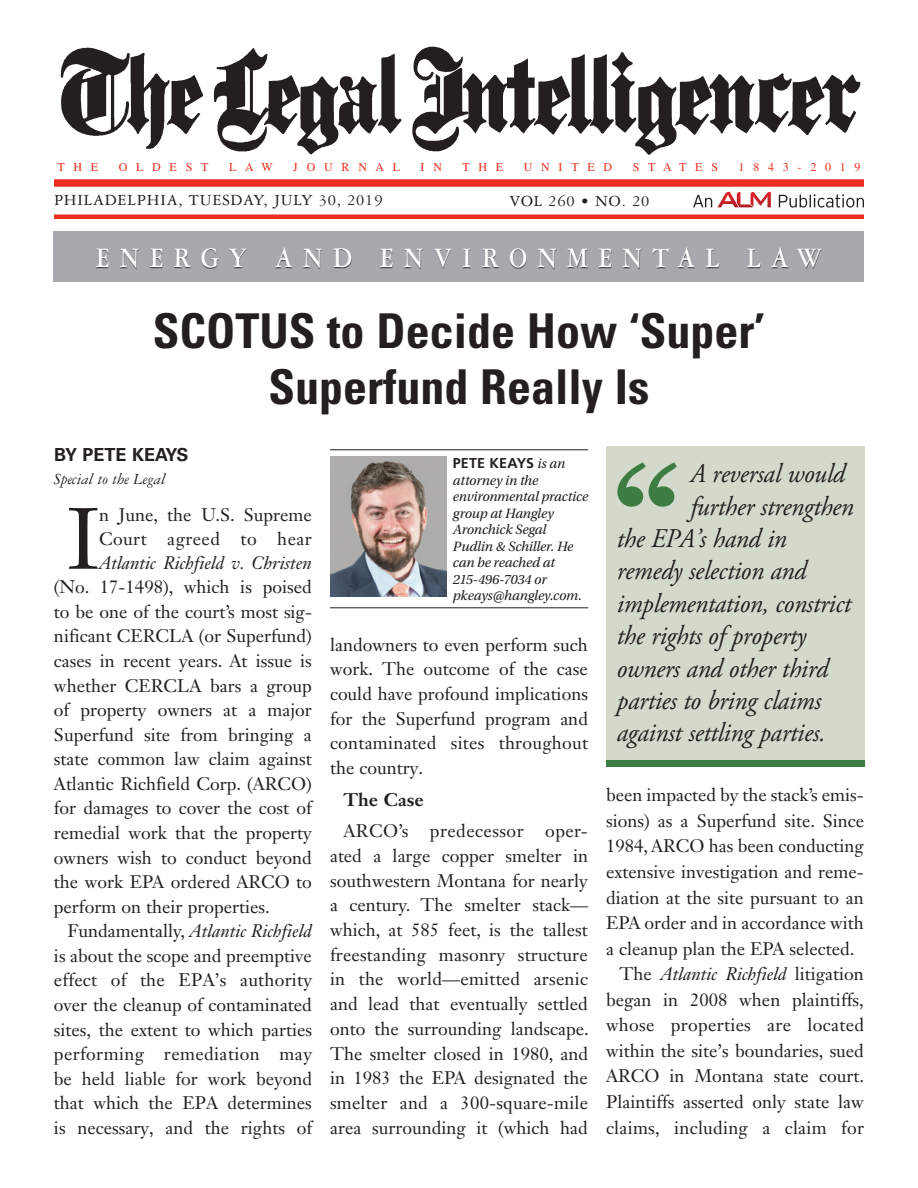
<style>
.page{position:relative;width:918px;height:1188px;background:#fff}
.page>*{position:absolute;margin:0;border:0;box-sizing:border-box;transform-origin:0 0}
.t1{font:85.35px "Janson Text LT Std";color:#231f20}
.t2{font:700 condensed 48px/55.5px "Univers LT Std";color:#231f20;text-align:center}
.t3{font:700 30px "Garamond 3 LT Std";letter-spacing:.4em;color:#fff;scale:.84 1}
.t4{font:italic 27px "Adobe Garamond Pro";letter-spacing:-.01em;color:#231f20;scale:.95 1}
.t5{font:18px/24.6px "Janson Text LT Std";color:#231f20;text-align:justify}
.t6{font:italic 18px "Janson Text LT Std";color:#231f20}
.t7{font:18px/24px "Janson Text LT Std";letter-spacing:.025em;color:#231f20}
.t8{font:700 18px "Univers LT Std";color:#231f20}
.t9{font:700 18px "Janson Text LT Std";color:#231f20}
.t10{font:16.5px "Garamond 3 LT Std";letter-spacing:.05em;color:#231f20}
.t11{font:italic 16.5px "Garamond 3 LT Std";color:#231f20}
.t12{font:italic 14.25px/16.5px "Utopia Std";letter-spacing:-.01em;color:#231f20}
.t13{font:700 14.25px "Frutiger LT Std";letter-spacing:.01em;color:#231f20}
.t14{font:12px "Times LT Std";letter-spacing:.73em;color:#ee2e22}
.s1{font-style:italic}
.s2{font-family:"Utopia Std";font-weight:400;font-style:italic}
.s3{font-style:normal}
</style>
<div class="page">
<img style="left:60px;top:46px;width:801px;height:109px">
<div style="left:54px;top:179px;width:810px;height:8px;background:#ee2e22"></div>
<div style="left:54px;top:214px;width:810px;height:5px;background:#ee2e22"></div>
<svg style="left:693px;top:195px;width:19px;height:12px"></svg>
<svg style="left:779px;top:194px;width:85px;height:14px"></svg>
<svg style="left:718px;top:192px;width:53px;height:15px"></svg>
<div style="left:53px;top:232px;width:811px;height:50px;background:#a8a9ad"></div>
<div style="left:96px;top:248px;width:726px;height:21px;background:#231f20;opacity:.75"></div>
<div style="left:606px;top:447px;width:258px;height:319px;background:#d3d9cb"></div>
<svg style="left:617px;top:462px;width:60px;height:45px"></svg>
<div style="left:606px;top:760px;width:258px;height:7px;background:#3d7d43"></div>
<hr style="left:330px;top:450px;width:258px;height:1px;background:#231f20">
<hr style="left:330px;top:608px;width:258px;height:1px;background:#231f20">
<img style="left:330px;top:457px;width:117px;height:139px">
<p class="t14" style="left:57px;top:160px;width:42px">THE</p>
<p class="t14" style="left:119px;top:160px;width:91px">OLDEST</p>
<p class="t14" style="left:229px;top:160px;width:45px">LAW</p>
<p class="t14" style="left:293px;top:160px;width:108px">JOURNAL</p>
<p class="t14" style="left:421px;top:160px;width:23px">I N</p>
<p class="t14" style="left:462px;top:160px;width:42px">THE</p>
<p class="t14" style="left:524px;top:160px;width:90px">UNITED</p>
<p class="t14" style="left:633px;top:160px;width:13px">ST</p>
<p class="t14" style="left:663px;top:160px;width:56px">ATES</p>
<p class="t14" style="left:739px;top:160px;width:124px">1843-2019</p>
<p class="t10" style="left:54px;top:192px;width:330px">PHILADELPHIA, TUESDAY, JULY 30, 2019</p>
<p class="t10" style="left:510px;top:192px;width:141px">VOL 260 • NO. 20</p>
<h3 class="t3" style="left:96px;top:241px;width:866px">ENERGY AND ENVIRONMENTAL LA W</h3>
<h2 class="t2" style="left:153px;top:303px;width:614px">SCOTUS to Decide How ‘Super’<br>Superfund Really Is</h2>
<p class="t8" style="left:54px;top:444px;width:136px">BY PETE KEAYS</p>
<p class="t11" style="left:54px;top:470px;width:113px">Special to the Legal</p>
<h1 class="t1" style="left:68px;top:485px;width:33px">I</h1>
<p class="t7" style="left:99px;top:502px;width:214px">n June, the U.S. Supreme<br>Court agreed to hear</p>
<p class="t6" style="left:99px;top:551px;width:214px">Atlantic Richfield v. Christen</p>
<p class="t5" style="left:54px;top:575px;width:260px">(No. 17-1498), which is poised to be one of the court’s most sig&shy;nificant CERCLA (or Superfund) cases in recent years. At issue is whether CERCLA bars a group of property owners at a major Superfund site from bringing a state common law claim against Atlantic Richfield Corp. (ARCO) for damages to cover the cost of remedial work that the property owners wish to conduct beyond the work EPA ordered ARCO to perform on their properties.</p>
<p class="t5" style="left:54px;top:919px;width:260px;text-indent:13px">Fundamentally, <span class="s1">Atlantic Richfield </span>is about the scope and preemptive effect of the EPA’s authority over the cleanup of contaminated sites, the extent to which parties performing remediation may be held liable for work beyond that which the EPA determines is necessary, and the rights of</p>
<p class="t13" style="left:453px;top:455px;width:114px">PETE KEAYS <span class="s2">is an</span></p>
<p class="t12" style="left:453px;top:472px;width:137px">attorney in the environmental practice group at Hangley<br>Aronchick Segal<br>Pudlin &amp; Schiller. He can be reached at<br>215-496-7034 or pkeays@hangley.com.</p>
<p class="t5" style="left:330px;top:632px;width:260px">landowners to even perform such work. The outcome of the case could have profound implications for the Superfund program and contaminated sites throughout the country.</p>
<p class="t9" style="left:344px;top:788px;width:82px">The Case</p>
<p class="t5" style="left:330px;top:818px;width:260px;text-indent:14px">ARCO’s predecessor oper&shy;ated a large copper smelter in southwestern Montana for nearly a century. The smelter stack— which, at 585 feet, is the tallest freestanding masonry structure in the world—emitted arsenic and lead that eventually settled onto the surrounding landscape.<br>The smelter closed in 1980, and in 1983 the EPA designated the smelter and a 300-square-mile area surrounding it (which had</p>
<h3 class="t4" style="left:690px;top:458px;width:164px">A reversal would</h3>
<h3 class="t4" style="left:690px;top:490px;width:174px">further strengthen</h3>
<h3 class="t4" style="left:617px;top:522px;width:180px">the EPA’s hand in</h3>
<h3 class="t4" style="left:617px;top:555px;width:201px">remedy selection and</h3>
<h3 class="t4" style="left:617px;top:587px;width:248px">implementation, constrict</h3>
<h3 class="t4" style="left:617px;top:620px;width:201px">the rights of property</h3>
<h3 class="t4" style="left:617px;top:652px;width:224px">owners and other third</h3>
<h3 class="t4" style="left:617px;top:684px;width:217px">parties to bring claims</h3>
<h3 class="t4" style="left:617px;top:717px;width:221px">against settling parties.</h3>
<p class="t5" style="left:606px;top:783px;width:259px">been impacted by the stack’s emis-</p>
<p class="t5" style="left:606px;top:808px;width:260px">sions) as a Superfund site. Since</p>
<p class="t5" style="left:606px;top:834px;width:259px">1984, ARCO has been conducting</p>
<p class="t5" style="left:606px;top:859px;width:259px">extensive investigation and reme-</p>
<p class="t5" style="left:606px;top:885px;width:259px">diation at the site pursuant to an</p>
<p class="t5" style="left:606px;top:910px;width:259px">EPA order and in accordance with</p>
<p class="t5" style="left:606px;top:936px;width:250px">a cleanup plan the EPA selected.</p>
<p class="t6" style="left:620px;top:963px;width:246px"><span class="s3">The</span> Atlantic Richfield <span class="s3">litigation</span></p>
<p class="t5" style="left:606px;top:987px;width:259px">began in 2008 when plaintiffs,</p>
<p class="t5" style="left:606px;top:1013px;width:260px">whose properties are located</p>
<p class="t5" style="left:606px;top:1038px;width:259px">within the site’s boundaries, sued</p>
<p class="t5" style="left:606px;top:1064px;width:259px">ARCO in Montana state court.</p>
<p class="t5" style="left:606px;top:1089px;width:259px">Plaintiffs asserted only state law</p>
<p class="t5" style="left:606px;top:1115px;width:260px">claims, including a claim for</p>
</div>
